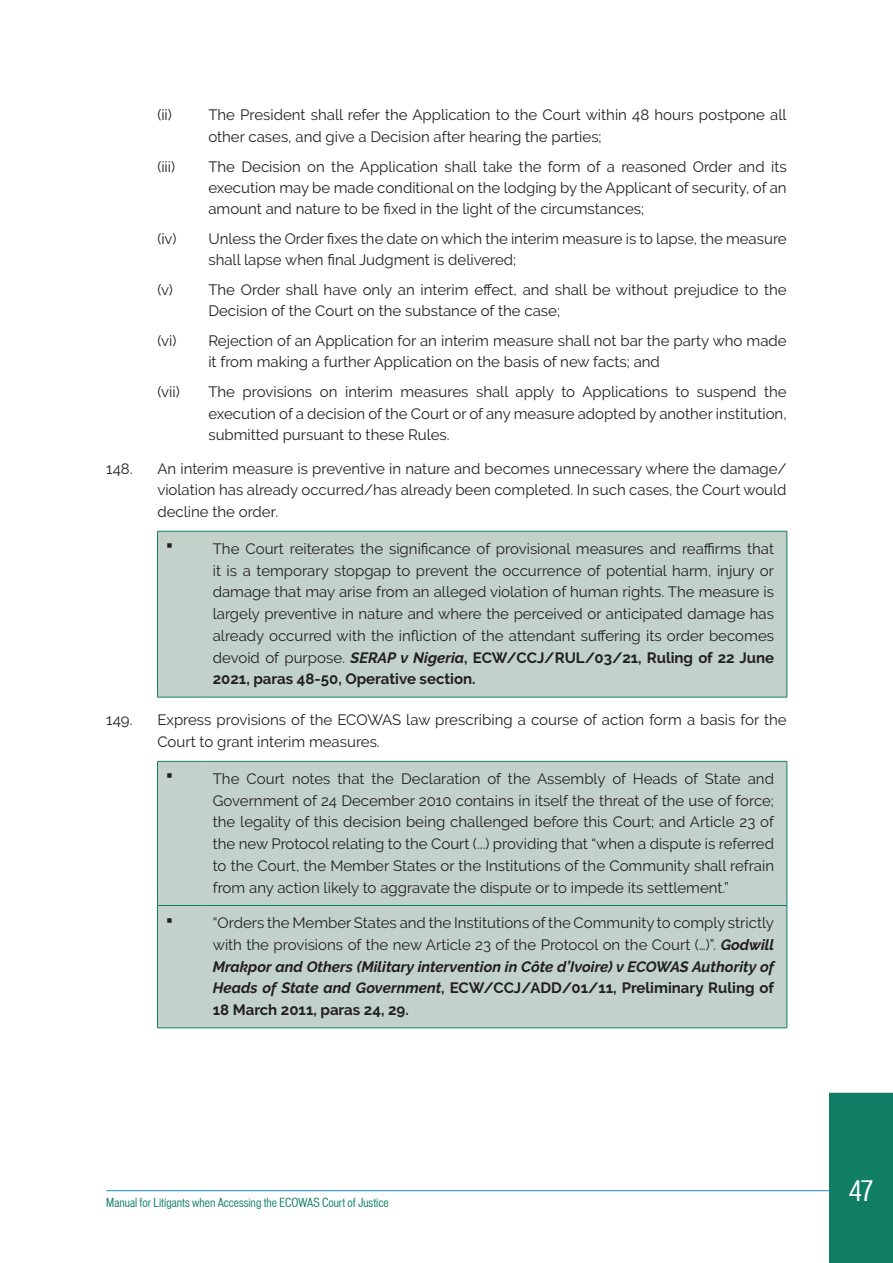
<style>
.page{position:relative;width:893px;height:1263px;background:#fff}
.page>*{position:absolute;margin:0;border:0;box-sizing:border-box;transform-origin:0 0}
.t1{font:condensed 27px "Vonnes";color:#fff}
.t2{font:15px/21.8px "Raleway";color:#231f20;text-align:justify}
.t3{font:15px "Wingdings";color:#231f20}
.t4{font:condensed 12px "Vonnes";color:#0f7e65}
.s1{font-weight:700;font-style:italic}
.s2{font-weight:700}
</style>
<div class="page">
<div style="left:829px;top:1093px;width:64px;height:170px;background:#0f7e65"></div>
<hr style="left:106px;top:1190px;width:723px;height:1px;background:#1b87c4">
<div style="left:158px;top:532px;width:629px;height:165px;background:#c2d2cb"></div>
<hr style="left:157px;top:697px;width:47px;height:1px;background:#0f7e65">
<hr style="left:204px;top:697px;width:583px;height:1px;background:#0f7e65">
<hr style="left:157px;top:531px;width:47px;height:1px;background:#0f7e65">
<hr style="left:157px;top:531px;width:1px;height:166px;background:#0f7e65">
<hr style="left:204px;top:531px;width:583px;height:1px;background:#0f7e65">
<hr style="left:787px;top:531px;width:1px;height:166px;background:#0f7e65">
<div style="left:158px;top:762px;width:629px;height:265px;background:#c2d2cb"></div>
<hr style="left:157px;top:905px;width:47px;height:1px;background:#0f7e65">
<hr style="left:204px;top:905px;width:583px;height:1px;background:#0f7e65">
<hr style="left:157px;top:1027px;width:47px;height:1px;background:#0f7e65">
<hr style="left:204px;top:1027px;width:583px;height:1px;background:#0f7e65">
<hr style="left:157px;top:761px;width:47px;height:1px;background:#0f7e65">
<hr style="left:157px;top:761px;width:1px;height:144px;background:#0f7e65">
<hr style="left:204px;top:761px;width:583px;height:1px;background:#0f7e65">
<hr style="left:787px;top:761px;width:1px;height:144px;background:#0f7e65">
<hr style="left:157px;top:906px;width:1px;height:122px;background:#0f7e65">
<hr style="left:787px;top:906px;width:1px;height:122px;background:#0f7e65">
<p class="t2" style="left:157px;top:104px;width:16px">(ii)</p>
<p class="t2" style="left:208px;top:104px;width:580px;line-height:21.3px">The President shall refer the Application to the Court within 48 hours postpone all other cases, and give a Decision after hearing the parties;</p>
<p class="t2" style="left:157px;top:155px;width:19px">(iii)</p>
<p class="t2" style="left:208px;top:156px;width:580px;line-height:21.3px">The Decision on the Application shall take the form of a reasoned Order and its execution may be made conditional on the lodging by the Applicant of security, of an amount and nature to be fixed in the light of the circumstances;</p>
<p class="t2" style="left:157px;top:228px;width:21px">(iv)</p>
<p class="t2" style="left:208px;top:228px;width:580px;line-height:21.3px">Unless the Order fixes the date on which the interim measure is to lapse, the measure shall lapse when final Judgment is delivered;</p>
<p class="t2" style="left:208px;top:279px;width:580px;line-height:21.3px;text-indent:-51px">(v) The Order shall have only an interim effect, and shall be without prejudice to the<br>Decision of the Court on the substance of the case;</p>
<p class="t2" style="left:157px;top:330px;width:21px">(vi)</p>
<p class="t2" style="left:208px;top:330px;width:580px;line-height:21.3px">Rejection of an Application for an interim measure shall not bar the party who made it from making a further Application on the basis of new facts; and</p>
<p class="t2" style="left:157px;top:381px;width:24px">(vii)</p>
<p class="t2" style="left:208px;top:381px;width:580px;line-height:21.3px">The provisions on interim measures shall apply to Applications to suspend the execution of a decision of the Court or of any measure adopted by another institution, submitted pursuant to these Rules.</p>
<p class="t2" style="left:106px;top:458px;width:28px">148.</p>
<p class="t2" style="left:157px;top:458px;width:631px;line-height:21.3px">An interim measure is preventive in nature and becomes unnecessary where the damage/ violation has already occurred/has already been completed. In such cases, the Court would decline the order.</p>
<p class="t3" style="left:166px;top:538px;width:8px">▪</p>
<p class="t2" style="left:213px;top:538px;width:563px">The Court reiterates the significance of provisional measures and reaffirms that it is a temporary stopgap to prevent the occurrence of potential harm, injury or damage that may arise from an alleged violation of human rights. The measure is largely preventive in nature and where the perceived or anticipated damage has already occurred with the infliction of the attendant suffering its order becomes devoid of purpose. <span class="s1">SERAP v Nigeria</span><span class="s2">, ECW/CCJ/RUL/03/21, Ruling of 22 June 2021, paras 48-50, Operative section.</span></p>
<p class="t2" style="left:106px;top:709px;width:28px">149.</p>
<p class="t2" style="left:157px;top:709px;width:631px;line-height:21.3px">Express provisions of the ECOWAS law prescribing a course of action form a basis for the<br>Court to grant interim measures.</p>
<p class="t3" style="left:166px;top:768px;width:8px">▪</p>
<p class="t2" style="left:213px;top:768px;width:563px">The Court notes that the Declaration of the Assembly of Heads of State and Government of 24 December 2010 contains in itself the threat of the use of force; the legality of this decision being challenged before this Court; and Article 23 of the new Protocol relating to the Court (...) providing that “when a dispute is referred to the Court, the Member States or the Institutions of the Community shall refrain from any action likely to aggravate the dispute or to impede its settlement.”</p>
<p class="t3" style="left:166px;top:912px;width:8px">▪</p>
<p class="t2" style="left:213px;top:912px;width:563px">“Orders the Member States and the Institutions of the Community to comply strictly with the provisions of the new Article 23 of the Protocol on the Court (…)”. <span class="s1">Godwill Mrakpor and Others (Military intervention in Côte d’Ivoire) v ECOWAS Authority of Heads of State and Government</span><span class="s2">, ECW/CCJ/ADD/01/11, Preliminary Ruling of 18 March 2011, paras 24, 29.</span></p>
<p class="t4" style="left:106px;top:1196px;width:284px">Manual for Litigants when Accessing the ECOWAS Court of Justice</p>
<h1 class="t1" style="left:849px;top:1176px;width:25px">47</h1>
</div>
